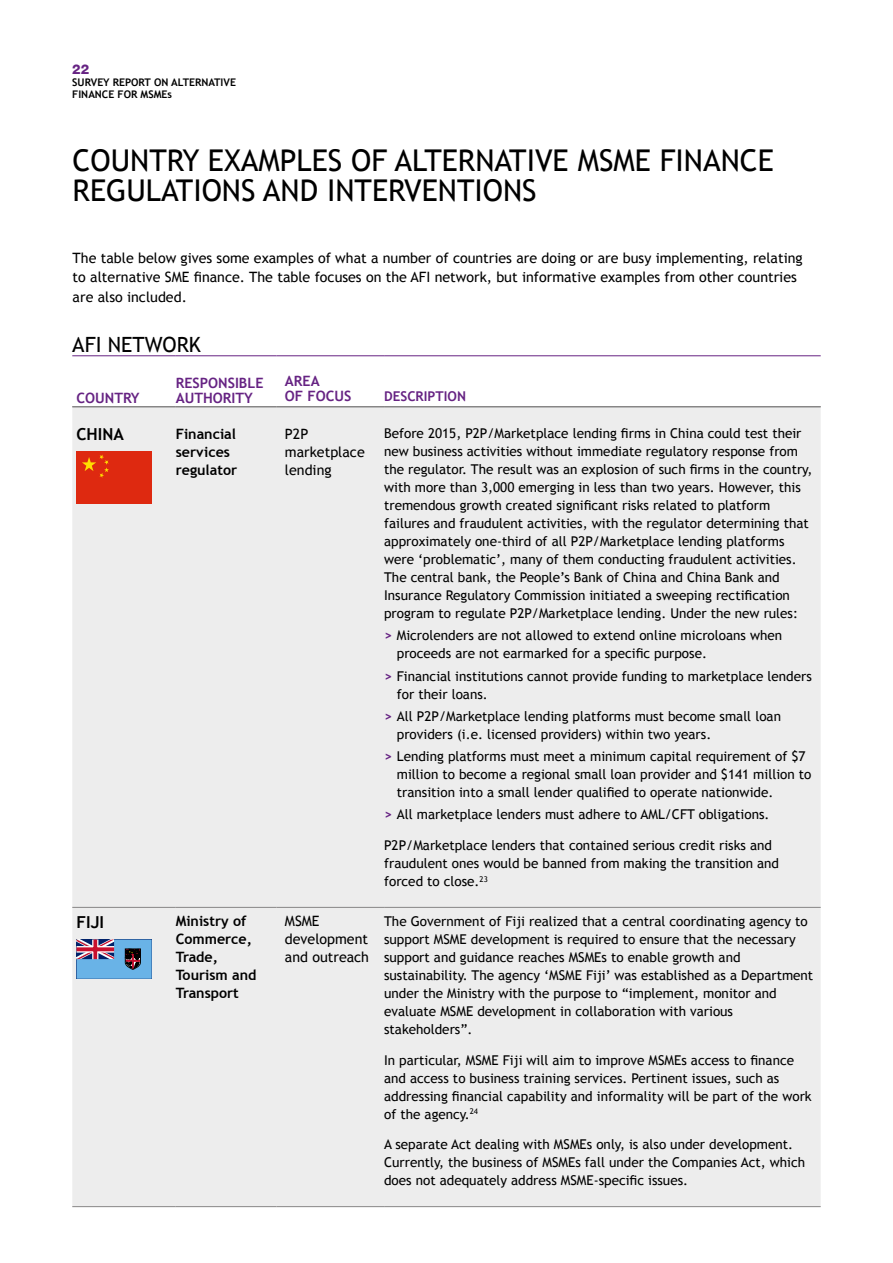
<style>
.page{position:relative;width:893px;height:1263px;background:#fff}
.page>*{position:absolute;margin:0;border:0;box-sizing:border-box;transform-origin:0 0}
.t1{font:30px/30px "Trebuchet MS";color:#000}
.t2{font:21px "Trebuchet MS";color:#000}
.t3{font:700 16.5px "Trebuchet MS";color:#000}
.t4{font:14.25px/18px "Trebuchet MS";color:#000}
.t5{font:700 14.25px/18px "Trebuchet MS";color:#000}
.t6{font:700 14.25px/15px "Trebuchet MS";color:#662383}
.t7{font:13.5px/18px "Trebuchet MS";color:#000}
.t8{font:700 13.5px "Trebuchet MS";color:#662383}
.t9{font:800 13.5px "Helvetica Neue";color:#662383}
.t10{font:700 10.5px/12px "Trebuchet MS";color:#000}
.s1{font-weight:700;color:#662383}
</style>
<div class="page">
<div style="left:72px;top:408px;width:749px;height:798px;background:#ededed"></div>
<hr style="left:384px;top:1206px;width:437px;height:1px;background:#878686">
<hr style="left:72px;top:907px;width:104px;height:1px;background:#878686">
<hr style="left:176px;top:907px;width:100px;height:1px;background:#878686">
<hr style="left:276px;top:907px;width:108px;height:1px;background:#878686">
<hr style="left:384px;top:907px;width:437px;height:1px;background:#878686">
<hr style="left:72px;top:1206px;width:104px;height:1px;background:#878686">
<hr style="left:176px;top:1206px;width:100px;height:1px;background:#878686">
<hr style="left:276px;top:1206px;width:108px;height:1px;background:#878686">
<hr style="left:72px;top:406px;width:104px;height:1px;background:#878686">
<hr style="left:72px;top:407px;width:104px;height:1px;background:#878686">
<hr style="left:176px;top:406px;width:100px;height:1px;background:#878686">
<hr style="left:176px;top:407px;width:100px;height:1px;background:#878686">
<hr style="left:276px;top:406px;width:108px;height:1px;background:#878686">
<hr style="left:276px;top:407px;width:108px;height:1px;background:#878686">
<hr style="left:384px;top:406px;width:437px;height:1px;background:#878686">
<hr style="left:384px;top:407px;width:437px;height:1px;background:#878686">
<hr style="left:72px;top:355px;width:104px;height:1px;background:#662383">
<hr style="left:176px;top:355px;width:100px;height:1px;background:#662383">
<hr style="left:276px;top:355px;width:108px;height:1px;background:#662383">
<hr style="left:384px;top:355px;width:437px;height:1px;background:#662383">
<div style="left:77px;top:452px;width:75px;height:52px;background:#de2910"></div>
<svg style="left:82px;top:454px;width:27px;height:24px"></svg>
<svg style="left:77px;top:939px;width:75px;height:40px;background:#6f8cb7"></svg>
<p class="t9" style="left:72px;top:61px;width:19px">22</p>
<p class="t10" style="left:72px;top:76px;width:165px">SURVEY REPORT ON ALTERNATIVE<br>FINANCE FOR MSMEs</p>
<h1 class="t1" style="left:73px;top:146px;width:703px">COUNTRY EXAMPLES OF ALTERNATIVE MSME FINANCE<br>REGULATIONS AND INTERVENTIONS</h1>
<p class="t4" style="left:73px;top:248px;width:731px;line-height:19.5px">The table below gives some examples of what a number of countries are doing or are busy implementing, relating to alternative SME finance. The table focuses on the AFI network, but informative examples from other countries are also included.</p>
<h2 class="t2" style="left:72px;top:332px;width:130px">AFI NETWORK</h2>
<p class="t6" style="left:77px;top:390px;width:65px">COUNTRY</p>
<p class="t6" style="left:176px;top:375px;width:89px">RESPONSIBLE<br>AUTHORITY</p>
<p class="t6" style="left:285px;top:373px;width:68px">AREA<br>OF FOCUS</p>
<p class="t8" style="left:384px;top:388px;width:83px">DESCRIPTION</p>
<p class="t3" style="left:77px;top:424px;width:49px">CHINA</p>
<p class="t5" style="left:176px;top:424px;width:63px">Financial services regulator</p>
<p class="t4" style="left:285px;top:425px;width:81px">P2P marketplace lending</p>
<p class="t7" style="left:384px;top:424px;width:430px">Before 2015, P2P/Marketplace lending firms in China could test their new business activities without immediate regulatory response from the regulator. The result was an explosion of such firms in the country, with more than 3,000 emerging in less than two years. However, this tremendous growth created significant risks related to platform failures and fraudulent activities, with the regulator determining that approximately one-third of all P2P/Marketplace lending platforms were ‘problematic’, many of them conducting fraudulent activities.<br>The central bank, the People’s Bank of China and China Bank and Insurance Regulatory Commission initiated a sweeping rectification program to regulate P2P/Marketplace lending. Under the new rules:</p>
<p class="t7" style="left:397px;top:627px;width:387px;text-indent:-13px"><span class="s1">&gt;</span> Microlenders are not allowed to extend online microloans when proceeds are not earmarked for a specific purpose.</p>
<p class="t7" style="left:397px;top:667px;width:416px;text-indent:-13px"><span class="s1">&gt;</span> Financial institutions cannot provide funding to marketplace lenders for their loans.</p>
<p class="t7" style="left:397px;top:707px;width:386px;text-indent:-13px"><span class="s1">&gt;</span> All P2P/Marketplace lending platforms must become small loan providers (i.e. licensed providers) within two years.</p>
<p class="t7" style="left:397px;top:747px;width:416px;text-indent:-13px"><span class="s1">&gt;</span> Lending platforms must meet a minimum capital requirement of $7 million to become a regional small loan provider and $141 million to transition into a small lender qualified to operate nationwide.</p>
<p class="t7" style="left:384px;top:806px;width:387px"><span class="s1">&gt;</span> All marketplace lenders must adhere to AML/CFT obligations.</p>
<p class="t7" style="left:384px;top:836px;width:396px">P2P/Marketplace lenders that contained serious credit risks and fraudulent ones would be banned from making the transition and forced to close.<sup>23</sup></p>
<p class="t3" style="left:77px;top:912px;width:29px">FIJI</p>
<p class="t5" style="left:176px;top:912px;width:82px">Ministry of<br>Commerce,<br>Trade,<br>Tourism and<br>Transport</p>
<p class="t4" style="left:285px;top:912px;width:86px">MSME development and outreach</p>
<p class="t7" style="left:384px;top:912px;width:431px">The Government of Fiji realized that a central coordinating agency to support MSME development is required to ensure that the necessary support and guidance reaches MSMEs to enable growth and sustainability. The agency ‘MSME Fiji’ was established as a Department under the Ministry with the purpose to “implement, monitor and evaluate MSME development in collaboration with various stakeholders”.</p>
<p class="t7" style="left:384px;top:1051px;width:429px">In particular, MSME Fiji will aim to improve MSMEs access to finance and access to business training services. Pertinent issues, such as addressing financial capability and informality will be part of the work of the agency.<sup>24</sup></p>
<p class="t7" style="left:384px;top:1136px;width:422px">A separate Act dealing with MSMEs only, is also under development.<br>Currently, the business of MSMEs fall under the Companies Act, which does not adequately address MSME-specific issues.</p>
</div>
